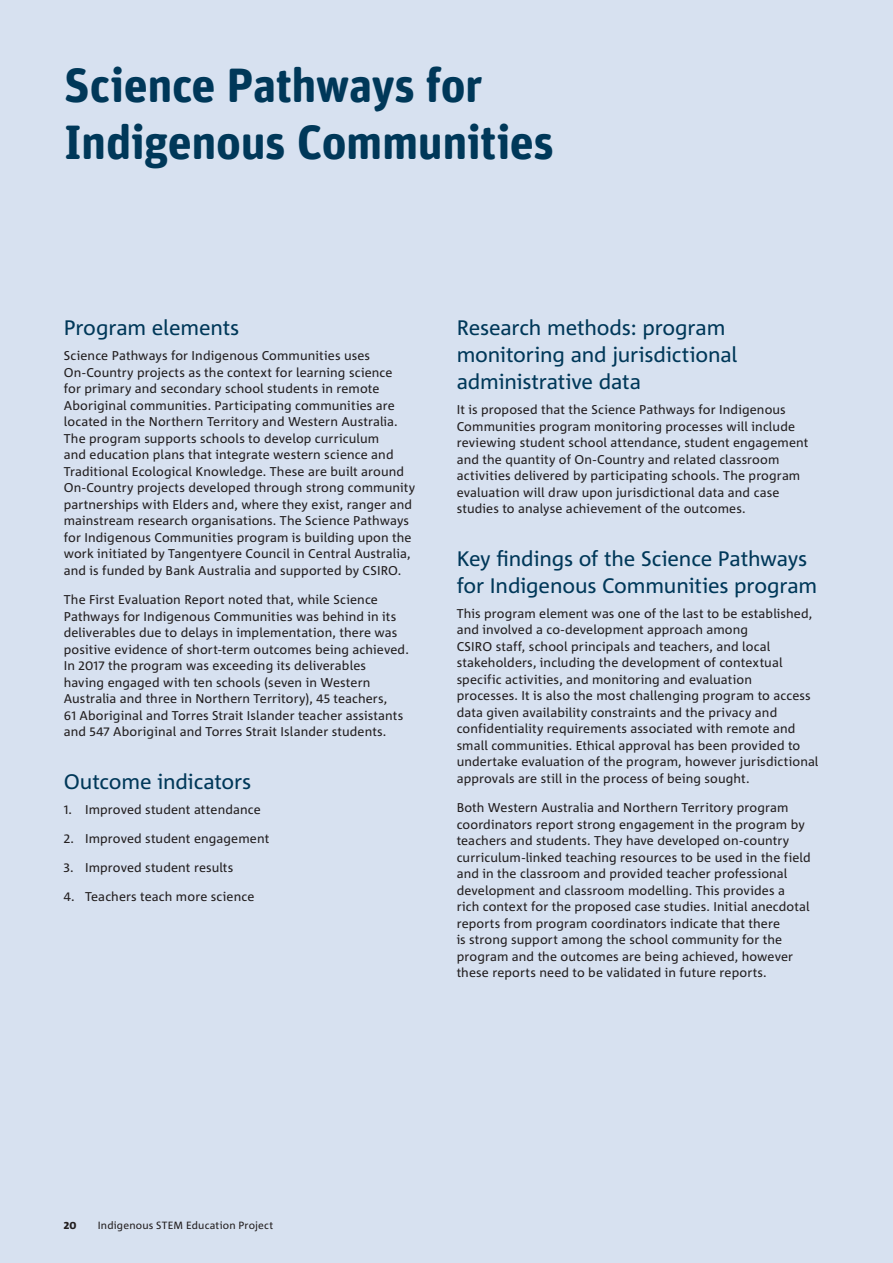
<style>
.page{position:relative;width:893px;height:1263px;background:#d7e1f0}
.page>*{position:absolute;margin:0;border:0;box-sizing:border-box;transform-origin:0 0}
.H1_Page_Title_A4{font:700 48px/57px "Unit Rounded OT";letter-spacing:-.01em;color:#003859}
.H2_Heading{font:21px/27px "Corpid C1";letter-spacing:-.01em;color:#003859}
.Body_Copy_Regular{font:12.75px/16.5px "Corpid C1";letter-spacing:.01em;color:#231f20}
.t1{font:10.5px "Corpid C1";letter-spacing:.015em;color:#231f20}
.t2{font:800 10.5px "Corpid C1";color:#231f20}
</style>
<div class="page">
<h1 class="H1_Page_Title_A4" style="left:64px;top:56px;width:492px">Science Pathways for<br>Indigenous Communities</h1>
<h2 class="H2_Heading" style="left:64px;top:314px;width:177px">Program elements</h2>
<p class="Body_Copy_Regular" style="left:64px;top:347px;width:353px">Science Pathways for Indigenous Communities uses On‑Country projects as the context for learning science<br>for primary and secondary school students in remote Aboriginal communities. Participating communities are located in the Northern Territory and Western Australia.<br>The program supports schools to develop curriculum<br>and education plans that integrate western science and Traditional Ecological Knowledge. These are built around On‑Country projects developed through strong community partnerships with Elders and, where they exist, ranger and mainstream research organisations. The Science Pathways for Indigenous Communities program is building upon the work initiated by Tangentyere Council in Central Australia, and is funded by Bank Australia and supported by CSIRO.</p>
<p class="Body_Copy_Regular" style="left:64px;top:591px;width:347px">The First Evaluation Report noted that, while Science Pathways for Indigenous Communities was behind in its deliverables due to delays in implementation, there was positive evidence of short-term outcomes being achieved.<br>In 2017 the program was exceeding its deliverables having engaged with ten schools (seven in Western Australia and three in Northern Territory), 45 teachers,<br>61 Aboriginal and Torres Strait Islander teacher assistants and 547 Aboriginal and Torres Strait Islander students.</p>
<h2 class="H2_Heading" style="left:64px;top:767px;width:189px">Outcome indicators</h2>
<p class="Body_Copy_Regular" style="left:64px;top:800px;width:198px">1. Improved student attendance</p>
<p class="Body_Copy_Regular" style="left:64px;top:830px;width:207px">2. Improved student engagement</p>
<p class="Body_Copy_Regular" style="left:64px;top:859px;width:171px">3. Improved student results</p>
<p class="Body_Copy_Regular" style="left:64px;top:888px;width:192px">4. Teachers teach more science</p>
<h2 class="H2_Heading" style="left:457px;top:314px;width:282px">Research methods: program monitoring and jurisdictional administrative data</h2>
<p class="Body_Copy_Regular" style="left:457px;top:401px;width:353px">It is proposed that the Science Pathways for Indigenous Communities program monitoring processes will include reviewing student school attendance, student engagement and the quantity of On‑Country and related classroom activities delivered by participating schools. The program evaluation will draw upon jurisdictional data and case studies to analyse achievement of the outcomes.</p>
<h2 class="H2_Heading" style="left:457px;top:544px;width:362px">Key findings of the Science Pathways for Indigenous Communities program</h2>
<p class="Body_Copy_Regular" style="left:457px;top:605px;width:363px">This program element was one of the last to be established, and involved a co-development approach among<br>CSIRO staff, school principals and teachers, and local stakeholders, including the development of contextual specific activities, and monitoring and evaluation<br>processes. It is also the most challenging program to access data given availability constraints and the privacy and confidentiality requirements associated with remote and small communities. Ethical approval has been provided to undertake evaluation of the program, however jurisdictional approvals are still in the process of being sought.</p>
<p class="Body_Copy_Regular" style="left:457px;top:799px;width:356px">Both Western Australia and Northern Territory program coordinators report strong engagement in the program by teachers and students. They have developed on-country curriculum-linked teaching resources to be used in the field and in the classroom and provided teacher professional development and classroom modelling. This provides a<br>rich context for the proposed case studies. Initial anecdotal reports from program coordinators indicate that there<br>is strong support among the school community for the program and the outcomes are being achieved, however these reports need to be validated in future reports.</p>
<p class="t2" style="left:64px;top:1218px;width:14px">20</p>
<p class="t1" style="left:98px;top:1218px;width:177px">Indigenous STEM Education Project</p>
</div>
